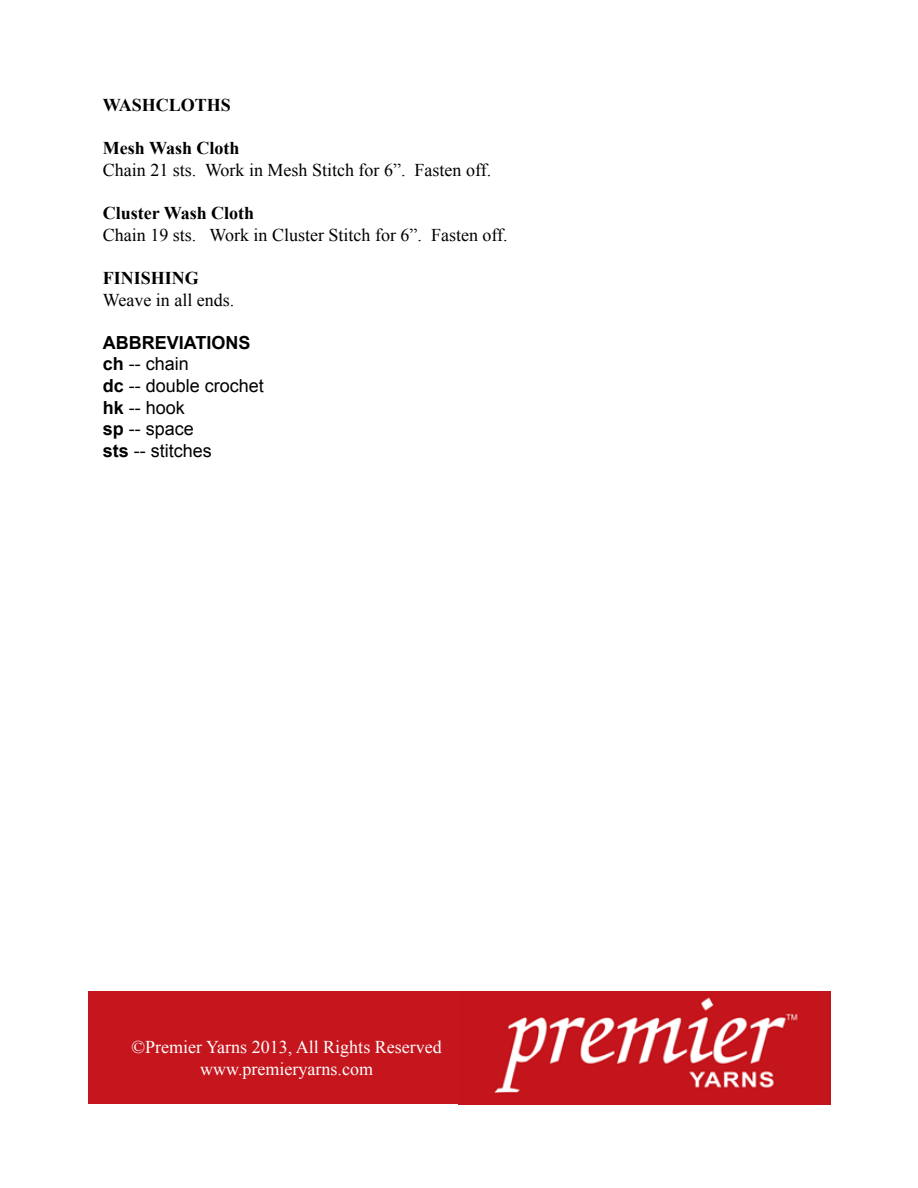
<style>
.page{position:relative;width:918px;height:1188px;background:#fff}
.page>*{position:absolute;margin:0;border:0;box-sizing:border-box;transform-origin:0 0}
.t1{font:18px "Times New Roman";color:#000}
.t2{font:18px/21.6px "Arial";color:#000}
.t3{font:18px/21.6px "Times New Roman";color:#fff;text-align:center}
.t4{font:700 18px "Times New Roman";color:#000}
.s1{font-weight:700}
</style>
<div class="page">
<img style="left:460px;top:991px;width:370px;height:113px">
<div style="left:88px;top:991px;width:372px;height:113px;background:#c5161d"></div>
<p class="t4" style="left:103px;top:93px;width:130px">WASHCLOTHS</p>
<p class="t4" style="left:103px;top:136px;width:138px">Mesh Wash Cloth</p>
<p class="t1" style="left:103px;top:158px;width:390px">Chain 21 sts. Work in Mesh Stitch for 6”. Fasten off.</p>
<p class="t4" style="left:103px;top:201px;width:153px">Cluster Wash Cloth</p>
<p class="t1" style="left:103px;top:223px;width:406px">Chain 19 sts. Work in Cluster Stitch for 6”. Fasten off.</p>
<p class="t4" style="left:103px;top:266px;width:98px">FINISHING</p>
<p class="t1" style="left:103px;top:287px;width:133px">Weave in all ends.</p>
<p class="t2" style="left:103px;top:332px;width:163px"><span class="s1">ABBREVIATIONS ch</span> -- chain<br><span class="s1">dc</span> -- double crochet <span class="s1">hk</span> -- hook<br><span class="s1">sp</span> -- space<br><span class="s1">sts</span> -- stitches</p>
<p class="t3" style="left:132px;top:1036px;width:312px">©Premier Yarns 2013, All Rights Reserved www.premieryarns.com</p>
</div>
